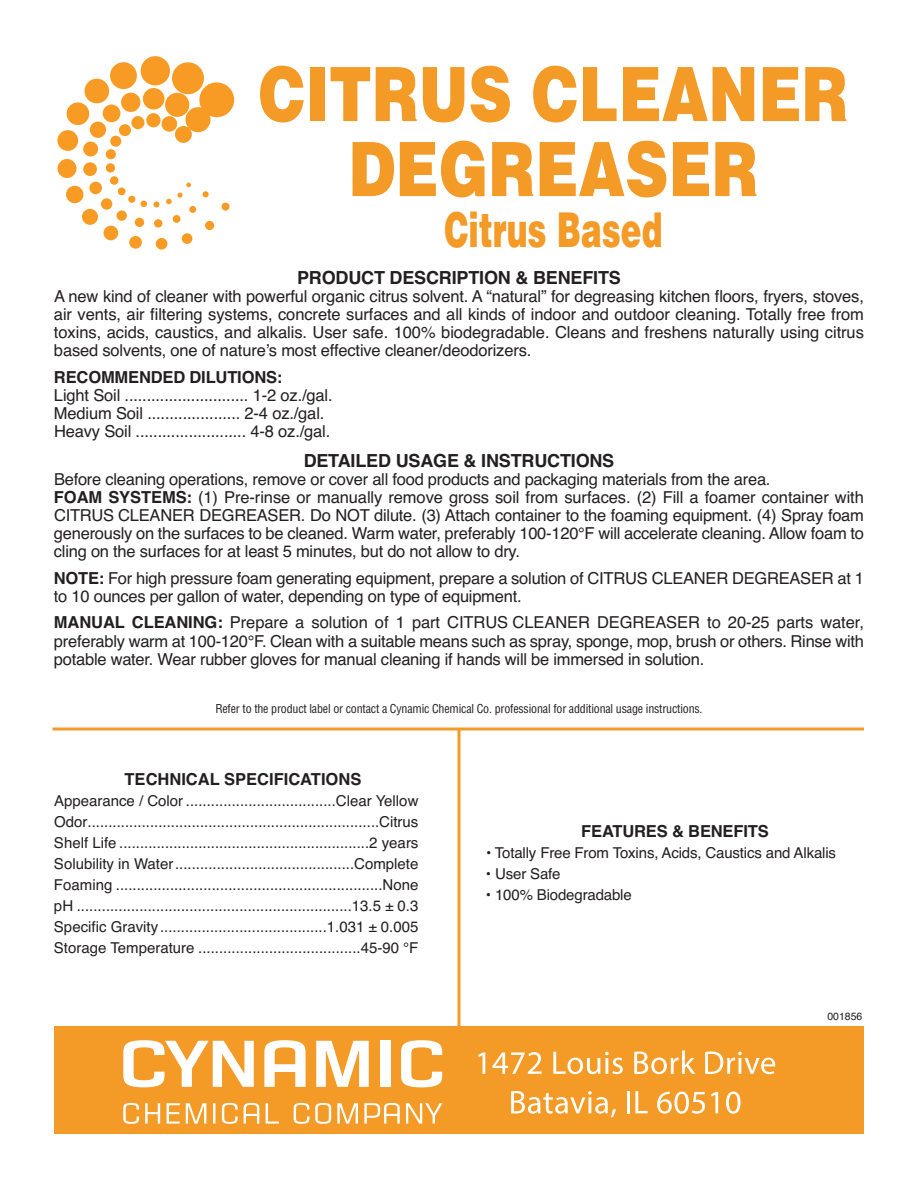
<style>
.page{position:relative;width:918px;height:1188px;background:#fff}
.page>*{position:absolute;margin:0;border:0;box-sizing:border-box;transform-origin:0 0}
.t1{font:900 75px/75px "Helvetica";color:#f39a27;text-align:center;scale:.8 1}
.t2{font:900 48px "Helvetica";color:#f39a27;scale:.65 1}
.t3{font:700 18px "Helvetica";letter-spacing:-.01em;color:#231f20}
.t4{font:16.5px/18px "Helvetica";letter-spacing:-.015em;color:#231f20}
.t5{font:700 16.5px "Helvetica";letter-spacing:-.01em;color:#231f20}
.t6{font:15px/21px "Helvetica";letter-spacing:-.01em;color:#231f20;text-align:justify}
.t7{font:condensed 12px "Helvetica";letter-spacing:-.015em;color:#231f20}
.t8{font:10.5px "Helvetica";color:#231f20}
.s1{font-weight:700}
</style>
<div class="page">
<div style="left:54px;top:1026px;width:810px;height:108px;background:#f39a27"></div>
<svg style="left:203px;top:191px;width:6px;height:6px"></svg>
<div style="left:189px;top:206px;width:7px;height:7px;background:#f89b24;border-radius:50%"></div>
<div style="left:173px;top:215px;width:7px;height:8px;background:#f89b24;border-radius:50%"></div>
<div style="left:154px;top:219px;width:8px;height:9px;background:#f89b24;border-radius:50%"></div>
<div style="left:135px;top:218px;width:9px;height:9px;background:#f89b24;border-radius:50%"></div>
<div style="left:117px;top:210px;width:10px;height:11px;background:#f89b24;border-radius:50%"></div>
<div style="left:101px;top:198px;width:11px;height:12px;background:#f89b24;border-radius:50%"></div>
<div style="left:89px;top:182px;width:13px;height:12px;background:#f89b24;border-radius:50%"></div>
<div style="left:83px;top:162px;width:14px;height:14px;background:#f89b24;border-radius:50%"></div>
<div style="left:83px;top:142px;width:15px;height:14px;background:#f89b24;border-radius:50%"></div>
<div style="left:90px;top:122px;width:16px;height:16px;background:#f89b24;border-radius:50%"></div>
<div style="left:103px;top:104px;width:17px;height:18px;background:#f89b24;border-radius:50%"></div>
<div style="left:121px;top:93px;width:19px;height:19px;background:#f89b24;border-radius:50%"></div>
<div style="left:143px;top:88px;width:21px;height:22px;background:#f89b24;border-radius:50%"></div>
<div style="left:165px;top:93px;width:24px;height:24px;background:#f89b24;border-radius:50%"></div>
<div style="left:185px;top:107px;width:26px;height:25px;background:#f89b24;border-radius:50%"></div>
<svg style="left:186px;top:183px;width:5px;height:4px"></svg>
<svg style="left:166px;top:193px;width:17px;height:11px"></svg>
<div style="left:153px;top:201px;width:7px;height:6px;background:#f89b24;border-radius:50%"></div>
<svg style="left:141px;top:201px;width:6px;height:6px"></svg>
<div style="left:128px;top:196px;width:7px;height:7px;background:#f89b24;border-radius:50%"></div>
<div style="left:118px;top:187px;width:8px;height:8px;background:#f89b24;border-radius:50%"></div>
<div style="left:110px;top:176px;width:8px;height:9px;background:#f89b24;border-radius:50%"></div>
<div style="left:106px;top:163px;width:9px;height:9px;background:#f89b24;border-radius:50%"></div>
<div style="left:106px;top:149px;width:10px;height:10px;background:#f89b24;border-radius:50%"></div>
<div style="left:110px;top:136px;width:11px;height:11px;background:#f89b24;border-radius:50%"></div>
<div style="left:119px;top:124px;width:12px;height:12px;background:#f89b24;border-radius:50%"></div>
<div style="left:131px;top:116px;width:13px;height:13px;background:#f89b24;border-radius:50%"></div>
<div style="left:146px;top:113px;width:15px;height:14px;background:#f89b24;border-radius:50%"></div>
<div style="left:162px;top:116px;width:15px;height:16px;background:#f89b24;border-radius:50%"></div>
<div style="left:175px;top:126px;width:17px;height:17px;background:#f89b24;border-radius:50%"></div>
<div style="left:222px;top:203px;width:8px;height:8px;background:#f89b24;border-radius:50%"></div>
<div style="left:205px;top:221px;width:9px;height:9px;background:#f89b24;border-radius:50%"></div>
<div style="left:182px;top:233px;width:10px;height:11px;background:#f89b24;border-radius:50%"></div>
<div style="left:156px;top:238px;width:11px;height:12px;background:#f89b24;border-radius:50%"></div>
<div style="left:129px;top:236px;width:13px;height:13px;background:#f89b24;border-radius:50%"></div>
<div style="left:104px;top:226px;width:14px;height:14px;background:#f89b24;border-radius:50%"></div>
<div style="left:82px;top:209px;width:16px;height:16px;background:#f89b24;border-radius:50%"></div>
<div style="left:66px;top:186px;width:17px;height:17px;background:#f89b24;border-radius:50%"></div>
<div style="left:57px;top:159px;width:20px;height:19px;background:#f89b24;border-radius:50%"></div>
<div style="left:57px;top:130px;width:21px;height:21px;background:#f89b24;border-radius:50%"></div>
<div style="left:67px;top:102px;width:22px;height:23px;background:#f89b24;border-radius:50%"></div>
<div style="left:85px;top:79px;width:24px;height:24px;background:#f89b24;border-radius:50%"></div>
<div style="left:110px;top:62px;width:27px;height:27px;background:#f89b24;border-radius:50%"></div>
<div style="left:141px;top:56px;width:29px;height:29px;background:#f89b24;border-radius:50%"></div>
<div style="left:172px;top:62px;width:32px;height:32px;background:#f89b24;border-radius:50%"></div>
<div style="left:199px;top:82px;width:35px;height:35px;background:#f89b24;border-radius:50%"></div>
<svg style="left:123px;top:1103px;width:319px;height:21px"></svg>
<svg style="left:123px;top:1040px;width:131px;height:47px"></svg>
<svg style="left:401px;top:1040px;width:41px;height:47px"></svg>
<div style="left:380px;top:1041px;width:11px;height:46px;background:#fff"></div>
<svg style="left:316px;top:1041px;width:53px;height:46px"></svg>
<svg style="left:264px;top:1040px;width:42px;height:47px"></svg>
<svg style="left:478px;top:1052px;width:7px;height:22px"></svg>
<svg style="left:492px;top:1052px;width:50px;height:22px"></svg>
<svg style="left:553px;top:1052px;width:70px;height:22px"></svg>
<svg style="left:634px;top:1051px;width:61px;height:23px"></svg>
<svg style="left:705px;top:1052px;width:70px;height:22px"></svg>
<svg style="left:511px;top:1091px;width:105px;height:26px"></svg>
<hr style="left:627px;top:1091px;width:3px;height:22px;background:#fff">
<svg style="left:635px;top:1091px;width:13px;height:22px"></svg>
<svg style="left:657px;top:1092px;width:48px;height:22px"></svg>
<svg style="left:711px;top:1092px;width:7px;height:21px"></svg>
<svg style="left:726px;top:1092px;width:15px;height:22px"></svg>
<hr style="left:53px;top:728px;width:811px;height:2px;background:#f39a27">
<hr style="left:457px;top:729px;width:3px;height:307px;background:#f39a27">
<h1 class="t1" style="left:259px;top:58px;width:738px">CITRUS CLEANER<br>DEGREASER</h1>
<h2 class="t2" style="left:444px;top:202px;width:337px">Citrus Based</h2>
<p class="t3" style="left:297px;top:267px;width:325px">PRODUCT DESCRIPTION &amp; BENEFITS</p>
<p class="t4" style="left:54px;top:287px;width:812px;text-align:justify">A new kind of cleaner with powerful organic citrus solvent. A “natural” for degreasing kitchen floors, fryers, stoves, air vents, air filtering systems, concrete surfaces and all kinds of indoor and outdoor cleaning. Totally free from toxins, acids, caustics, and alkalis. User safe. 100% biodegradable. Cleans and freshens naturally using citrus based solvents, one of nature’s most effective cleaner/deodorizers.</p>
<p class="t5" style="left:54px;top:367px;width:230px">RECOMMENDED DILUTIONS:</p>
<p class="t4" style="left:54px;top:386px;width:280px">Light Soil ............................ 1-2 oz./gal.<br>Medium Soil ..................... 2-4 oz./gal.<br>Heavy Soil ......................... 4-8 oz./gal.</p>
<p class="t3" style="left:304px;top:450px;width:312px">DETAILED USAGE &amp; INSTRUCTIONS</p>
<p class="t4" style="left:54px;top:470px;width:812px">Before cleaning operations, remove or cover all food products and packaging materials from the area.<br><span class="s1">FOAM SYSTEMS:</span> (1) Pre-rinse or manually remove gross soil from surfaces. (2) Fill a foamer container with CITRUS CLEANER DEGREASER. Do NOT dilute. (3) Attach container to the foaming equipment. (4) Spray foam generously on the surfaces to be cleaned. Warm water, preferably 100-120°F will accelerate cleaning. Allow foam to cling on the surfaces for at least 5 minutes, but do not allow to dry.</p>
<p class="t4" style="left:54px;top:569px;width:812px"><span class="s1">NOTE:</span> For high pressure foam generating equipment, prepare a solution of CITRUS CLEANER DEGREASER at 1 to 10 ounces per gallon of water, depending on type of equipment.</p>
<p class="t4" style="left:54px;top:614px;width:812px;text-align:justify"><span class="s1">MANUAL CLEANING:</span> Prepare a solution of 1 part CITRUS CLEANER DEGREASER to 20-25 parts water, preferably warm at 100-120°F. Clean with a suitable means such as spray, sponge, mop, brush or others. Rinse with potable water. Wear rubber gloves for manual cleaning if hands will be immersed in solution.</p>
<p class="t7" style="left:215px;top:702px;width:489px">Refer to the product label or contact a Cynamic Chemical Co. professional for additional usage instructions.</p>
<p class="t5" style="left:125px;top:770px;width:238px">TECHNICAL SPECIFICATIONS</p>
<p class="t6" style="left:54px;top:790px;width:366px">Appearance / Color ....................................Clear Yellow Odor......................................................................Citrus Shelf Life ............................................................2 years Solubility in Water...........................................Complete Foaming ................................................................None pH ..................................................................13.5 ± 0.3<br>Specific Gravity ........................................1.031 ± 0.005<br>Storage Temperature .......................................45-90 °F</p>
<p class="t5" style="left:581px;top:822px;width:189px">FEATURES &amp; BENEFITS</p>
<p class="t6" style="left:486px;top:843px;width:352px">• Totally Free From Toxins, Acids, Caustics and Alkalis</p>
<p class="t6" style="left:486px;top:864px;width:76px">• User Safe</p>
<p class="t6" style="left:486px;top:885px;width:147px">• 100% Biodegradable</p>
<p class="t8" style="left:827px;top:1011px;width:37px">001856</p>
</div>
